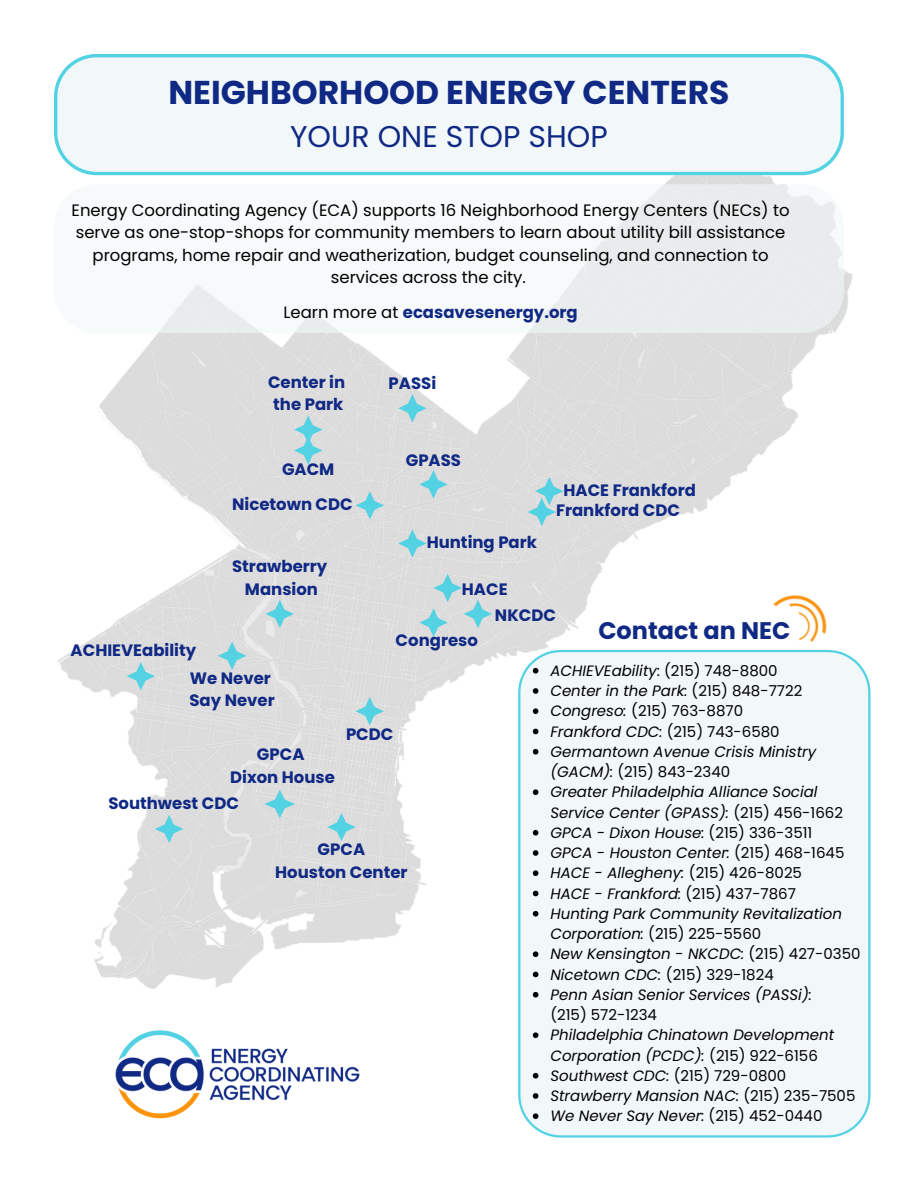
<style>
.page{position:relative;width:918px;height:1188px;background:#fff}
.page>*{position:absolute;margin:0;border:0;box-sizing:border-box;transform-origin:0 0}
.t1{font:700 33px "Poppins";color:#102984}
.t2{font:30px "Poppins";color:#102984}
.t3{font:700 24px "Poppins";color:#102984}
.t4{font:16.5px/22.5px "Poppins";color:#000;text-align:center}
.t5{font:700 16.5px/22.5px "Poppins";color:#102984;text-align:center}
.t6{font:italic 15px/20.2px "Poppins";color:#000}
.t7{font:15px "Poppins";color:#000}
.s1{font-weight:400;color:#000}
.s2{font-style:normal}
.s3{font-style:italic}
</style>
<div class="page">
<img style="left:115px;top:1051px;width:245px;height:68px">
<img style="left:57px;top:175px;width:814px;height:876px">
<svg style="left:528px;top:477px;width:36px;height:49px"></svg>
<svg style="left:419px;top:470px;width:29px;height:29px"></svg>
<svg style="left:398px;top:529px;width:29px;height:29px"></svg>
<svg style="left:356px;top:491px;width:28px;height:29px"></svg>
<svg style="left:294px;top:415px;width:28px;height:50px"></svg>
<svg style="left:266px;top:600px;width:28px;height:28px"></svg>
<svg style="left:419px;top:574px;width:73px;height:63px"></svg>
<svg style="left:218px;top:642px;width:28px;height:28px"></svg>
<svg style="left:127px;top:662px;width:28px;height:28px"></svg>
<svg style="left:356px;top:697px;width:28px;height:28px"></svg>
<svg style="left:327px;top:813px;width:29px;height:28px"></svg>
<svg style="left:264px;top:790px;width:31px;height:28px"></svg>
<svg style="left:155px;top:815px;width:28px;height:28px"></svg>
<svg style="left:398px;top:394px;width:29px;height:29px"></svg>
<svg style="left:54px;top:54px;width:790px;height:121px"></svg>
<svg style="left:57px;top:184px;width:787px;height:149px"></svg>
<div style="left:518px;top:650px;width:352px;height:487px;background:#f2f8f9"></div>
<svg style="left:533px;top:668px;width:5px;height:6px"></svg>
<svg style="left:533px;top:688px;width:5px;height:6px"></svg>
<svg style="left:533px;top:708px;width:5px;height:6px"></svg>
<svg style="left:533px;top:729px;width:5px;height:5px"></svg>
<svg style="left:533px;top:749px;width:5px;height:6px"></svg>
<svg style="left:533px;top:789px;width:5px;height:6px"></svg>
<svg style="left:533px;top:830px;width:5px;height:6px"></svg>
<svg style="left:533px;top:850px;width:5px;height:6px"></svg>
<svg style="left:533px;top:870px;width:5px;height:6px"></svg>
<svg style="left:533px;top:891px;width:5px;height:5px"></svg>
<svg style="left:533px;top:911px;width:5px;height:6px"></svg>
<svg style="left:533px;top:951px;width:5px;height:6px"></svg>
<svg style="left:533px;top:972px;width:5px;height:5px"></svg>
<svg style="left:533px;top:992px;width:5px;height:6px"></svg>
<svg style="left:533px;top:1032px;width:5px;height:6px"></svg>
<svg style="left:533px;top:1073px;width:5px;height:6px"></svg>
<svg style="left:533px;top:1093px;width:5px;height:6px"></svg>
<svg style="left:533px;top:1113px;width:5px;height:6px"></svg>
<img style="left:755px;top:571px;width:89px;height:89px">
<p class="t1" style="left:168px;top:70px;width:563px">NEIGHBORHOOD ENERGY CENTERS</p>
<p class="t2" style="left:290px;top:116px;width:319px">YOUR ONE STOP SHOP</p>
<p class="t4" style="left:72px;top:199px;width:720px">Energy Coordinating Agency (ECA) supports 16 Neighborhood Energy Centers (NECs) to serve as one-stop-shops for community members to learn about utility bill assistance programs, home repair and weatherization, budget counseling, and connection to services across the city.</p>
<p class="t5" style="left:283px;top:301px;width:296px"><span class="s1">Learn more at</span> ecasavesenergy.org</p>
<h4 class="t5" style="left:268px;top:371px;width:79px">Center in the Park</h4>
<h3 class="t5" style="left:282px;top:458px;width:54px">GACM</h3>
<h4 class="t5" style="left:232px;top:493px;width:122px">Nicetown CDC</h4>
<h3 class="t5" style="left:232px;top:555px;width:97px">Strawberry<br>Mansion</h3>
<h4 class="t5" style="left:389px;top:372px;width:49px">PASSi</h4>
<h4 class="t5" style="left:406px;top:449px;width:57px">GPASS</h4>
<h3 class="t5" style="left:427px;top:531px;width:112px">Hunting Park</h3>
<h4 class="t5" style="left:462px;top:578px;width:47px">HACE</h4>
<h4 class="t5" style="left:564px;top:479px;width:134px">HACE Frankford</h4>
<h3 class="t5" style="left:556px;top:499px;width:125px">Frankford CDC</h3>
<h4 class="t5" style="left:71px;top:639px;width:127px">ACHIEVEability</h4>
<h3 class="t5" style="left:189px;top:667px;width:87px;text-align:left">We Never<br>Say Never</h3>
<h4 class="t5" style="left:230px;top:743px;width:106px">GPCA<br>Dixon House</h4>
<h4 class="t5" style="left:108px;top:791px;width:132px">Southwest CDC</h4>
<h4 class="t5" style="left:396px;top:629px;width:84px">Congreso</h4>
<h4 class="t5" style="left:346px;top:723px;width:49px">PCDC</h4>
<h4 class="t5" style="left:275px;top:838px;width:134px">GPCA<br>Houston Center</h4>
<h4 class="t5" style="left:495px;top:604px;width:63px">NKCDC</h4>
<p class="t3" style="left:598px;top:614px;width:193px">Contact an NEC</p>
<h2 class="t6" style="left:550px;top:660px;width:229px">ACHIEVEability<span class="s2">: (215) 748-8800</span></h2>
<p class="t6" style="left:550px;top:681px;width:253px">Center in the Park: <span class="s2">(215) 848-7722</span></p>
<p class="t7" style="left:550px;top:701px;width:194px"><span class="s3">Congreso:</span> (215) 763-8870</p>
<p class="t6" style="left:550px;top:721px;width:231px">Frankford CDC: <span class="s2">(215) 743-6580</span></p>
<p class="t6" style="left:550px;top:741px;width:267px">Germantown Avenue Crisis Ministry (GACM): <span class="s2">(215) 843-2340</span></p>
<p class="t6" style="left:550px;top:782px;width:294px">Greater Philadelphia Alliance Social<br>Service Center (GPASS): <span class="s2">(215) 456-1662</span></p>
<p class="t6" style="left:550px;top:822px;width:263px">GPCA - Dixon House: <span class="s2">(215) 336-3511</span></p>
<p class="t6" style="left:550px;top:843px;width:296px">GPCA - Houston Center: <span class="s2">(215) 468-1645</span></p>
<p class="t6" style="left:550px;top:863px;width:253px">HACE - Allegheny: <span class="s2">(215) 426-8025</span></p>
<p class="t6" style="left:550px;top:883px;width:247px">HACE - Frankford: <span class="s2">(215) 437-7867</span></p>
<p class="t6" style="left:550px;top:903px;width:293px">Hunting Park Community Revitalization<br>Corporation: <span class="s2">(215) 225-5560</span></p>
<p class="t6" style="left:550px;top:944px;width:312px">New Kensington - NKCDC: <span class="s2">(215) 427-0350</span></p>
<p class="t7" style="left:550px;top:964px;width:225px"><span class="s3">Nicetown CDC:</span> (215) 329-1824</p>
<p class="t6" style="left:550px;top:984px;width:263px">Penn Asian Senior Services (PASSi): <span class="s2">(215) 572-1234</span></p>
<p class="t6" style="left:550px;top:1025px;width:285px">Philadelphia Chinatown Development<br>Corporation (PCDC): <span class="s2">(215) 922-6156</span></p>
<p class="t6" style="left:550px;top:1065px;width:237px">Southwest CDC: <span class="s2">(215) 729-0800</span></p>
<p class="t6" style="left:550px;top:1086px;width:307px">Strawberry Mansion NAC: <span class="s2">(215) 235-7505</span></p>
<p class="t6" style="left:550px;top:1106px;width:274px">We Never Say Never: <span class="s2">(215) 452-0440</span></p>
</div>
